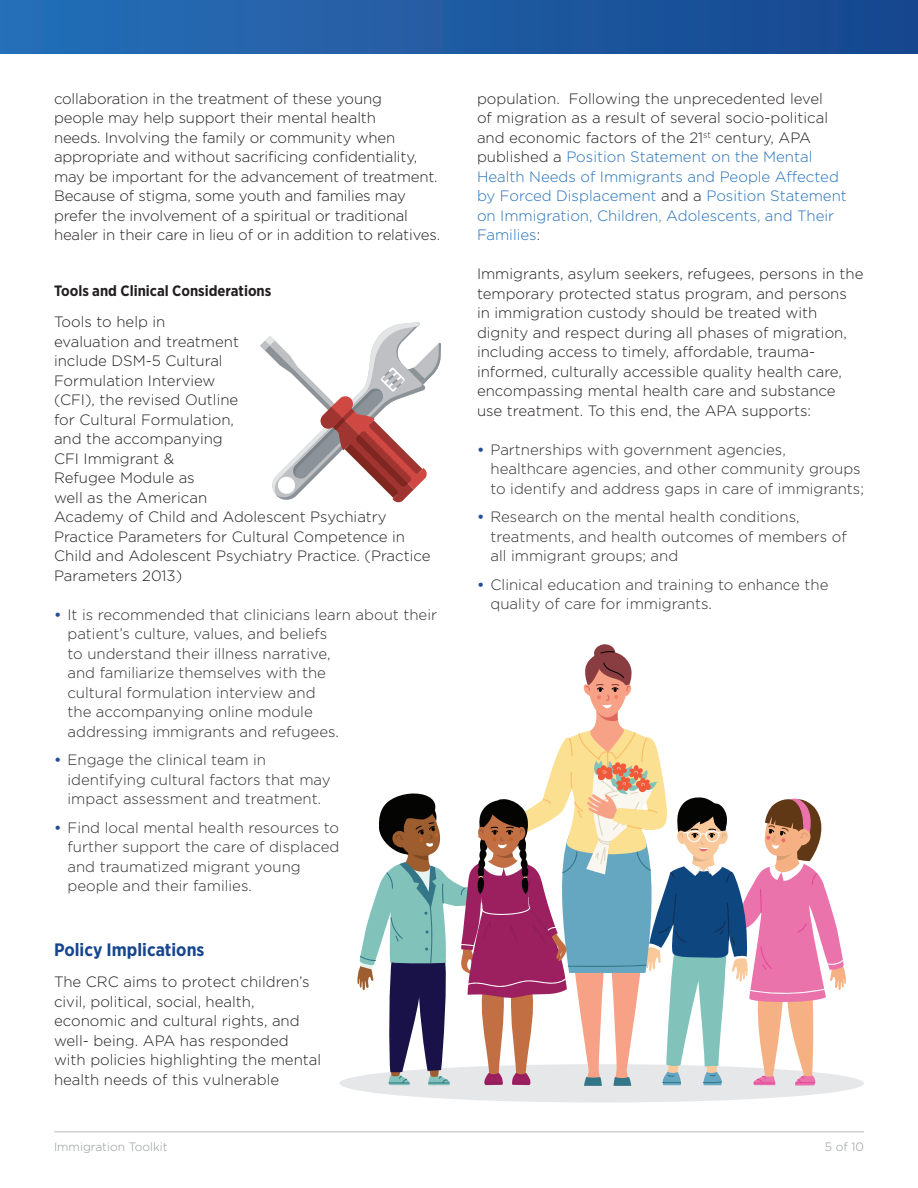
<style>
.page{position:relative;width:918px;height:1188px;background:#fff}
.page>*{position:absolute;margin:0;border:0;box-sizing:border-box;transform-origin:0 0}
.t1{font:700 18px "Gotham Narrow";color:#17468e}
.t2{font:300 15px/19.5px "Gotham";color:#231f20}
.t3{font:300 15px/19.5px "Gotham";color:#312f30}
.t4{font:300 15px/19.5px "Gotham";color:#2570b8}
.t5{font:700 15px "Gotham Narrow";color:#231f20}
.t6{font:300 12px "Gotham";color:#939598}
.s1{font-weight:500;color:#264c92}
.s2{color:#231f20}
</style>
<div class="page">
<hr style="left:54px;top:1131px;width:810px;height:1px;background:#d1d2d4">
<div style="left:0;top:0;width:918px;height:54px;background:linear-gradient(to right,#2870b7,#17468e)"></div>
<div style="left:339px;top:1064px;width:525px;height:38px;background:#e6e7e9;border-radius:50%"></div>
<svg style="left:260px;top:322px;width:181px;height:180px"></svg>
<svg style="left:357px;top:644px;width:489px;height:442px"></svg>
<p class="t2" style="left:54px;top:88px;width:388px">collaboration in the treatment of these young<br>people may help support their mental health<br>needs. Involving the family or community when appropriate and without sacrificing confidentiality, may be important for the advancement of treatment.<br>Because of stigma, some youth and families may prefer the involvement of a spiritual or traditional healer in their care in lieu of or in addition to relatives.</p>
<h3 class="t5" style="left:54px;top:281px;width:219px">Tools and Clinical Considerations</h3>
<p class="t2" style="left:54px;top:312px;width:378px">Tools to help in<br>evaluation and treatment<br>include DSM-5 Cultural<br>Formulation Interview<br>(CFI), the revised Outline<br>for Cultural Formulation,<br>and the accompanying<br>CFI Immigrant &amp;<br>Refugee Module as<br>well as the American<br>Academy of Child and Adolescent Psychiatry<br>Practice Parameters for Cultural Competence in<br>Child and Adolescent Psychiatry Practice. (Practice<br>Parameters 2013)</p>
<p class="t3" style="left:68px;top:604px;width:371px;text-indent:-14px"><span class="s1">•</span> It is recommended that clinicians learn about their patient’s culture, values, and beliefs<br>to understand their illness narrative,<br>and familiarize themselves with the<br>cultural formulation interview and<br>the accompanying online module<br>addressing immigrants and refugees.</p>
<p class="t3" style="left:68px;top:750px;width:265px;text-indent:-14px"><span class="s1">•</span> Engage the clinical team in identifying cultural factors that may impact assessment and treatment.</p>
<p class="t3" style="left:68px;top:817px;width:273px;text-indent:-14px"><span class="s1">•</span> Find local mental health resources to further support the care of displaced and traumatized migrant young people and their families.</p>
<h2 class="t1" style="left:54px;top:938px;width:152px">Policy Implications</h2>
<p class="t2" style="left:54px;top:972px;width:269px">The CRC aims to protect children’s civil, political, social, health, economic and cultural rights, and well- being. APA has responded with policies highlighting the mental health needs of this vulnerable</p>
<p class="t4" style="left:477px;top:88px;width:371px"><span class="s2">population. Following the unprecedented level<br>of migration as a result of several socio-political and economic factors of the 21</span><sup>st</sup> <span class="s2">century, APA published a</span> Position Statement on the Mental Health Needs of Immigrants and People Affected by Forced Displacement <span class="s2">and a</span> Position Statement on Immigration, Children, Adolescents, and Their Families<span class="s2">:</span></p>
<p class="t2" style="left:477px;top:264px;width:388px">Immigrants, asylum seekers, refugees, persons in the temporary protected status program, and persons in immigration custody should be treated with dignity and respect during all phases of migration, including access to timely, affordable, trauma&shy;informed, culturally accessible quality health care, encompassing mental health care and substance use treatment. To this end, the APA supports:</p>
<p class="t3" style="left:490px;top:439px;width:375px;text-indent:-14px"><span class="s1">•</span> Partnerships with government agencies, healthcare agencies, and other community groups to identify and address gaps in care of immigrants;</p>
<p class="t3" style="left:490px;top:507px;width:358px;text-indent:-14px"><span class="s1">•</span> Research on the mental health conditions, treatments, and health outcomes of members of all immigrant groups; and</p>
<p class="t3" style="left:490px;top:574px;width:340px;text-indent:-14px"><span class="s1">•</span> Clinical education and training to enhance the quality of care for immigrants.</p>
<p class="t6" style="left:54px;top:1139px;width:115px">Immigration Toolkit</p>
<p class="t6" style="left:825px;top:1139px;width:41px">5 of 10</p>
</div>
